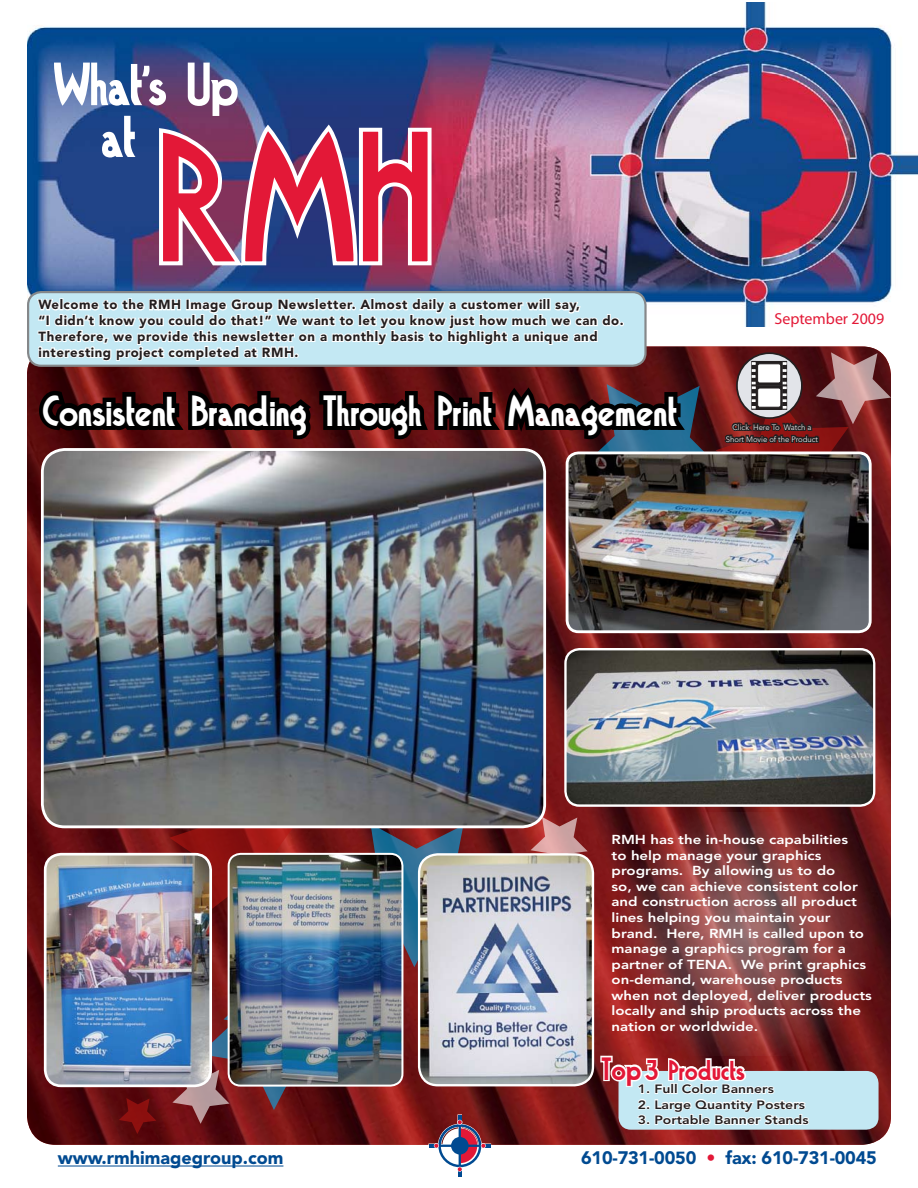
<style>
.page{position:relative;width:918px;height:1188px;background:#fff}
.page>*{position:absolute;margin:0;border:0;box-sizing:border-box;transform-origin:0 0}
.t1{font:42.6px "Tango";color:#fff}
.t2{font:27.75px "Tango";letter-spacing:.01em;color:#e31837}
.t3{font:900 18px "Avenir";letter-spacing:-.01em;color:#004a91}
.t4{font:15.9px "Myriad Pro";color:#e31837}
.t5{font:900 13.2px/15.8px "Avenir";letter-spacing:.04em;color:#231f20}
.t6{font:800 12.9px/15.5px "Avenir";color:#fff;scale:1.16 1}
.t7{font:800 12px "Avenir";color:#231f20;scale:1.16 1}
.t8{font:300 7.8px/12px "Avenir";color:#fff;text-align:center}
.s1{font-size:31.35px}
.s2{color:#e31837}
</style>
<div class="page">
<hr style="left:58px;top:1166px;width:225px;height:1px;background:#004a91">
<img style="left:27px;top:357px;width:864px;height:788px">
<img style="left:27px;top:3px;width:891px;height:298px">
<svg style="left:119px;top:1098px;width:37px;height:36px"></svg>
<svg style="left:531px;top:817px;width:57px;height:37px;background:#b96d6d"></svg>
<img style="left:45px;top:854px;width:124px;height:232px">
<div style="left:44px;top:853px;width:168px;height:234px;border:3px solid #fff;border-radius:16px"></div>
<img style="left:568px;top:528px;width:302px;height:104px">
<div style="left:566px;top:451px;width:306px;height:182px;border:3px solid #fff;border-radius:11px"></div>
<img style="left:565px;top:649px;width:309px;height:157px">
<div style="left:564px;top:648px;width:311px;height:159px;border:2px solid #fff;border-radius:14px"></div>
<img style="left:491px;top:854px;width:102px;height:231px">
<div style="left:418px;top:853px;width:176px;height:233px;border:2px solid #fff;border-radius:19px"></div>
<img style="left:42px;top:528px;width:503px;height:299px">
<img style="left:169px;top:778px;width:322px;height:399px">
<img style="left:33px;top:290px;width:858px;height:238px">
<svg style="left:610px;top:812px;width:268px;height:243px;background:#7a3132"></svg>
<div style="left:619px;top:1071px;width:260px;height:59px;background:#c3e8f3;border-radius:12px"></div>
<svg style="left:599px;top:1054px;width:211px;height:72px"></svg>
<svg style="left:54px;top:63px;width:380px;height:204px;background:#785281"></svg>
<p class="t5" style="left:39px;top:297px;width:587px">Welcome to the RMH Image Group Newsletter. Almost daily a customer will say,<br>“I didn’t know you could do that!” We want to let you know just how much we can do.<br>Therefore, we provide this newsletter on a monthly basis to highlight a unique and interesting project completed at RMH.</p>
<h1 class="t1" style="left:43px;top:388px;width:636px">Consistent Branding Through Print Management</h1>
<p class="t4" style="left:774px;top:309px;width:111px">September 2009</p>
<p class="t8" style="left:726px;top:421px;width:94px">Click Here To Watch a<br>Short Movie of the Product</p>
<p class="t6" style="left:612px;top:832px;width:226px">RMH has the in-house capabilities<br>to help manage your graphics programs. By allowing us to do<br>so, we can achieve consistent color and construction across all product lines helping you maintain your brand. Here, RMH is called upon to manage a graphics program for a partner of TENA. We print graphics on-demand, warehouse products when not deployed, deliver products locally and ship products across the nation or worldwide.</p>
<h2 class="t2" style="left:601px;top:1055px;width:145px"><span class="s1">Top</span> 3 Products</h2>
<p class="t7" style="left:638px;top:1082px;width:119px">1. Full Color Banners</p>
<p class="t7" style="left:638px;top:1097px;width:146px">2. Large Quantity Posters</p>
<p class="t7" style="left:638px;top:1113px;width:149px">3. Portable Banner Stands</p>
<h3 class="t3" style="left:58px;top:1147px;width:227px">www.rmhimagegroup.com</h3>
<h3 class="t3" style="left:581px;top:1147px;width:297px">610-731-0050 <span class="s2">•</span> fax: 610-731-0045</h3>
</div>
